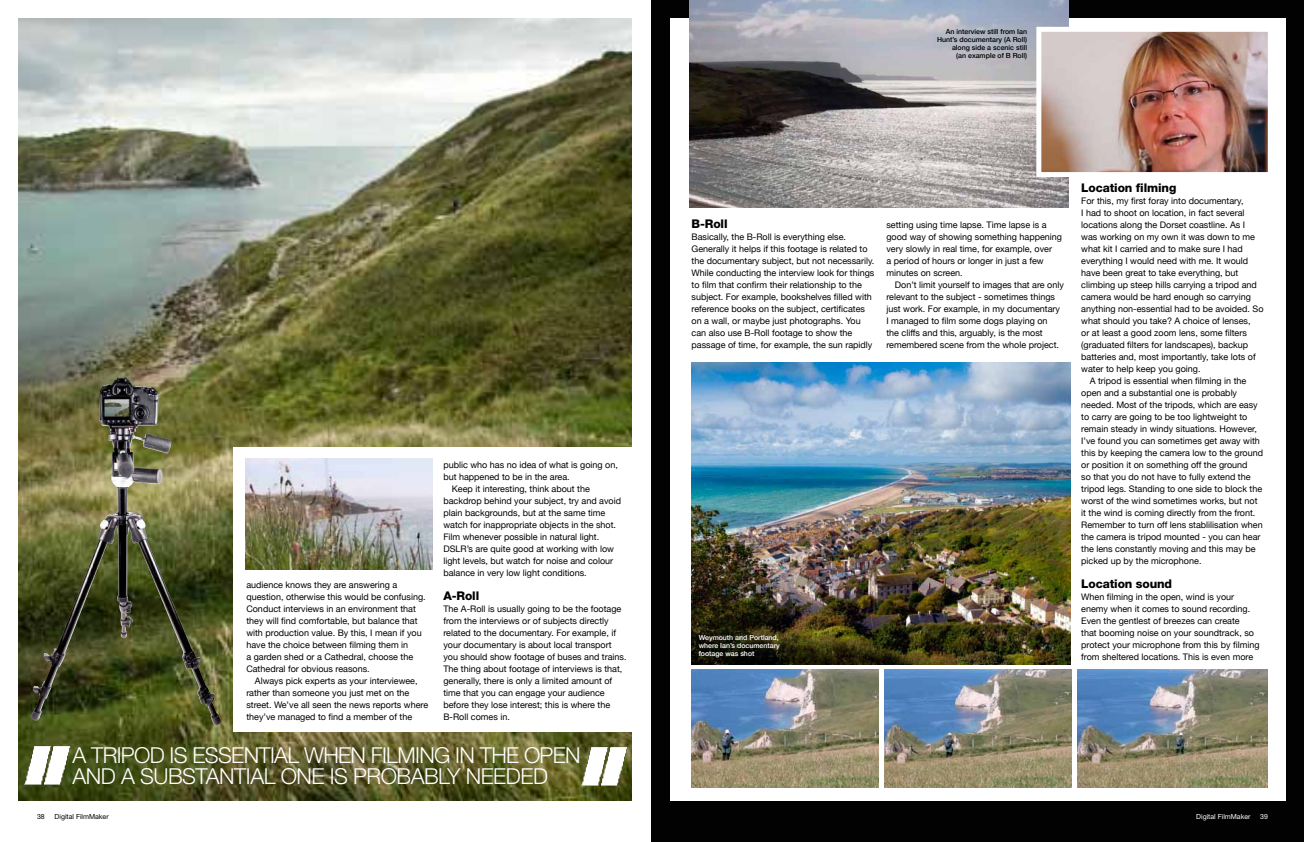
<style>
.page{position:relative;width:1304px;height:842px;background:#fff}
.page>*{position:absolute;margin:0;border:0;box-sizing:border-box;transform-origin:0 0}
.t1{font:300 22px/21.3px "Helvetica Neue LT Pro";letter-spacing:-.03em;color:#fff}
.t2{font:800 12px "Helvetica Neue LT Pro";letter-spacing:-.01em;color:#000}
.t3{font:9px/12px "Helvetica Neue";color:#000}
.t4{font:500 7px/8px "Helvetica Neue";color:#000;text-align:right}
.t5{font:500 7px/8px "Helvetica Neue";color:#fff}
.t6{font:7px "Helvetica Neue LT Pro";color:#000}
.t7{font:7px "Helvetica Neue LT Pro";color:#fff}
</style>
<div class="page">
<img style="left:18px;top:18px;width:614px;height:782px">
<div style="left:651px;top:0;width:653px;height:842px;background:#020203"></div>
<div style="left:670px;top:18px;width:616px;height:782px;background:#fff"></div>
<div style="left:233px;top:447px;width:410px;height:284px;background:#fff"></div>
<img style="left:18px;top:738px;width:100px;height:63px">
<img style="left:563px;top:739px;width:112px;height:62px">
<img style="left:31px;top:377px;width:87px;height:344px">
<img style="left:689px;top:0;width:379px;height:208px">
<img style="left:1042px;top:33px;width:225px;height:138px">
<div style="left:1036px;top:27px;width:237px;height:150px;border:5px solid #fff"></div>
<img style="left:884px;top:669px;width:187px;height:119px">
<img style="left:691px;top:669px;width:187px;height:119px">
<img style="left:1077px;top:669px;width:191px;height:119px">
<img style="left:691px;top:363px;width:380px;height:301px">
<img style="left:245px;top:459px;width:187px;height:110px">
<p class="t3" style="left:246px;top:579px;width:181px">audience knows they are answering a question, otherwise this would be confusing.<br>Conduct interviews in an environment that they will find comfortable, but balance that with production value. By this, I mean if you have the choice between filming them in<br>a garden shed or a Cathedral, choose the Cathedral for obvious reasons.</p>
<p class="t3" style="left:246px;top:675px;width:183px;text-indent:9px">Always pick experts as your interviewee, rather than someone you just met on the street. We’ve all seen the news reports where they’ve managed to find a member of the</p>
<p class="t3" style="left:443px;top:459px;width:176px">public who has no idea of what is going on,</p>
<p class="t3" style="left:443px;top:471px;width:128px">but happened to be in the area.</p>
<p class="t3" style="left:452px;top:483px;width:140px">Keep it interesting, think about the</p>
<p class="t3" style="left:443px;top:495px;width:179px">backdrop behind your subject, try and avoid</p>
<p class="t3" style="left:443px;top:507px;width:164px">plain backgrounds, but at the same time</p>
<p class="t3" style="left:443px;top:519px;width:174px">watch for inappropriate objects in the shot.</p>
<p class="t3" style="left:443px;top:531px;width:157px">Film whenever possible in natural light.</p>
<p class="t3" style="left:443px;top:543px;width:172px">DSLR’s are quite good at working with low</p>
<p class="t3" style="left:443px;top:555px;width:171px">light levels, but watch for noise and colour</p>
<p class="t3" style="left:443px;top:567px;width:145px">balance in very low light conditions.</p>
<h2 class="t2" style="left:443px;top:589px;width:37px">A-Roll</h2>
<p class="t3" style="left:443px;top:603px;width:185px">The A-Roll is usually going to be the footage from the interviews or of subjects directly related to the documentary. For example, if your documentary is about local transport you should show footage of buses and trains.<br>The thing about footage of interviews is that, generally, there is only a limited amount of time that you can engage your audience before they lose interest; this is where the B-Roll comes in.</p>
<h1 class="t1" style="left:72px;top:744px;width:510px">A TRIPOD IS ESSENTIAL WHEN FILMING IN THE OPEN<br>AND A SUBSTANTIAL ONE IS PROBABLY NEEDED</h1>
<p class="t4" style="left:937px;top:27px;width:91px">An interview still from Ian<br>Hunt’s documentary (A Roll) along side a scenic still<br>(an example of B Roll)</p>
<h2 class="t2" style="left:691px;top:217px;width:38px">B-Roll</h2>
<p class="t3" style="left:691px;top:231px;width:184px">Basically, the B-Roll is everything else.<br>Generally it helps if this footage is related to the documentary subject, but not necessarily.<br>While conducting the interview look for things to film that confirm their relationship to the subject. For example, bookshelves filled with reference books on the subject, certificates on a wall, or maybe just photographs. You can also use B-Roll footage to show the passage of time, for example, the sun rapidly</p>
<p class="t3" style="left:886px;top:219px;width:177px">setting using time lapse. Time lapse is a good way of showing something happening very slowly in real time, for example, over<br>a period of hours or longer in just a few minutes on screen.</p>
<p class="t3" style="left:886px;top:279px;width:179px;text-indent:9px">Don’t limit yourself to images that are only relevant to the subject - sometimes things just work. For example, in my documentary I managed to film some dogs playing on<br>the cliffs and this, arguably, is the most remembered scene from the whole project.</p>
<p class="t5" style="left:699px;top:633px;width:83px">Weymouth and Portland, where Ian’s documentary footage was shot</p>
<h2 class="t2" style="left:1081px;top:181px;width:97px">Location filming</h2>
<p class="t3" style="left:1081px;top:195px;width:164px">For this, my first foray into documentary,</p>
<p class="t3" style="left:1081px;top:207px;width:165px">I had to shoot on location, in fact several</p>
<p class="t3" style="left:1081px;top:219px;width:166px">locations along the Dorset coastline. As I</p>
<p class="t3" style="left:1081px;top:231px;width:175px">was working on my own it was down to me</p>
<p class="t3" style="left:1081px;top:243px;width:163px">what kit I carried and to make sure I had</p>
<p class="t3" style="left:1081px;top:255px;width:169px">everything I would need with me. It would</p>
<p class="t3" style="left:1081px;top:267px;width:159px">have been great to take everything, but</p>
<p class="t3" style="left:1081px;top:279px;width:177px">climbing up steep hills carrying a tripod and</p>
<p class="t3" style="left:1081px;top:291px;width:171px">camera would be hard enough so carrying</p>
<p class="t3" style="left:1081px;top:303px;width:184px">anything non-essential had to be avoided. So</p>
<p class="t3" style="left:1081px;top:315px;width:171px">what should you take? A choice of lenses,</p>
<p class="t3" style="left:1081px;top:327px;width:167px">or at least a good zoom lens, some filters</p>
<p class="t3" style="left:1081px;top:339px;width:169px">(graduated filters for landscapes), backup</p>
<p class="t3" style="left:1081px;top:351px;width:176px">batteries and, most importantly, take lots of</p>
<p class="t3" style="left:1081px;top:363px;width:121px">water to help keep you going.</p>
<p class="t3" style="left:1090px;top:375px;width:158px">A tripod is essential when filming in the</p>
<p class="t3" style="left:1081px;top:387px;width:157px">open and a substantial one is probably</p>
<p class="t3" style="left:1081px;top:399px;width:178px">needed. Most of the tripods, which are easy</p>
<p class="t3" style="left:1081px;top:411px;width:168px">to carry are going to be too lightweight to</p>
<p class="t3" style="left:1081px;top:423px;width:177px">remain steady in windy situations. However,</p>
<p class="t3" style="left:1081px;top:435px;width:180px">I’ve found you can sometimes get away with</p>
<p class="t3" style="left:1081px;top:447px;width:183px">this by keeping the camera low to the ground</p>
<p class="t3" style="left:1081px;top:459px;width:168px">or position it on something off the ground</p>
<p class="t3" style="left:1081px;top:471px;width:171px">so that you do not have to fully extend the</p>
<p class="t3" style="left:1081px;top:483px;width:183px">tripod legs. Standing to one side to block the</p>
<p class="t3" style="left:1081px;top:495px;width:178px">worst of the wind sometimes works, but not</p>
<p class="t3" style="left:1081px;top:507px;width:176px">it the wind is coming directly from the front.</p>
<p class="t3" style="left:1081px;top:519px;width:183px">Remember to turn off lens stablilisation when</p>
<p class="t3" style="left:1081px;top:531px;width:181px">the camera is tripod mounted - you can hear</p>
<p class="t3" style="left:1081px;top:543px;width:176px">the lens constantly moving and this may be</p>
<p class="t3" style="left:1081px;top:555px;width:122px">picked up by the microphone.</p>
<h2 class="t2" style="left:1081px;top:577px;width:92px">Location sound</h2>
<p class="t3" style="left:1081px;top:591px;width:180px">When filming in the open, wind is your enemy when it comes to sound recording.<br>Even the gentlest of breezes can create<br>that booming noise on your soundtrack, so protect your microphone from this by filming from sheltered locations. This is even more</p>
<p class="t6" style="left:37px;top:812px;width:9px">38</p>
<p class="t6" style="left:55px;top:812px;width:56px">Digital FilmMaker</p>
<p class="t7" style="left:1196px;top:812px;width:56px">Digital FilmMaker</p>
<p class="t7" style="left:1260px;top:812px;width:9px">39</p>
</div>
